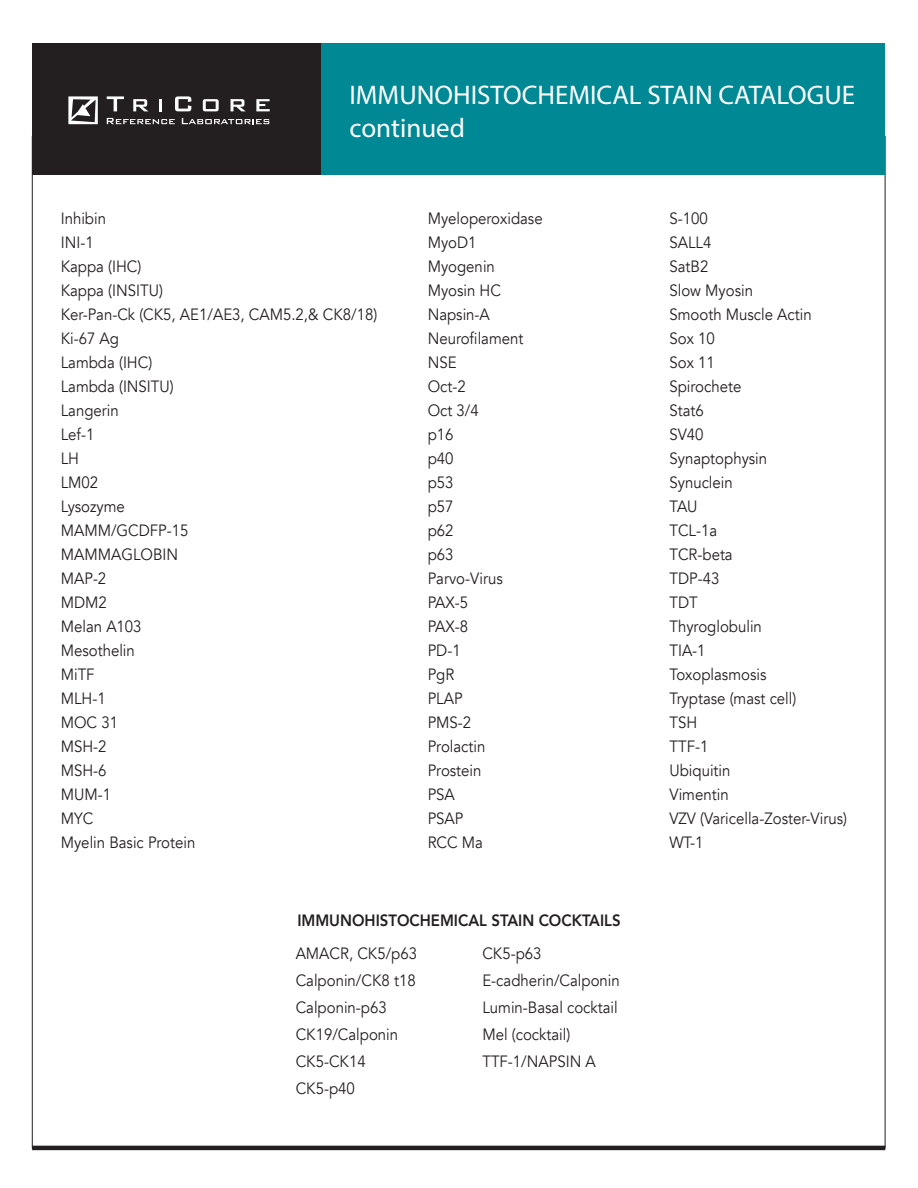
<style>
.page{position:relative;width:918px;height:1188px;background:#fff}
.page>*{position:absolute;margin:0;border:0;box-sizing:border-box;transform-origin:0 0}
.author_copy{font:27px "Myriad Pro";color:#fff}
.t1{font:16.35px "Avenir";color:#231f20;scale:.92 1}
.t2{font:800 16.35px "Avenir";color:#231f20;scale:.92 1}
</style>
<div class="page">
<hr style="left:32px;top:1146px;width:853px;height:4px;background:#231f20">
<div style="left:308px;top:43px;width:577px;height:132px;background:#008895"></div>
<div style="left:32px;top:43px;width:288px;height:132px;background:#231f20"></div>
<svg style="left:107px;top:96px;width:17px;height:15px"></svg>
<svg style="left:133px;top:99px;width:15px;height:12px"></svg>
<svg style="left:159px;top:99px;width:3px;height:12px"></svg>
<svg style="left:175px;top:96px;width:16px;height:15px"></svg>
<svg style="left:203px;top:99px;width:16px;height:12px"></svg>
<svg style="left:231px;top:99px;width:14px;height:12px"></svg>
<svg style="left:256px;top:99px;width:14px;height:12px"></svg>
<svg style="left:182px;top:118px;width:87px;height:6px"></svg>
<svg style="left:68px;top:96px;width:30px;height:28px"></svg>
<svg style="left:107px;top:118px;width:68px;height:6px"></svg>
<p class="author_copy" style="left:350px;top:79px;width:507px">IMMUNOHISTOCHEMICAL STAIN CATALOGUE</p>
<p class="author_copy" style="left:350px;top:111px;width:117px">continued</p>
<p class="t1" style="left:61px;top:209px;width:51px">Inhibin</p>
<p class="t1" style="left:61px;top:233px;width:37px">INI-1</p>
<p class="t1" style="left:61px;top:257px;width:89px">Kappa (IHC)</p>
<p class="t1" style="left:61px;top:281px;width:113px">Kappa (INSITU)</p>
<p class="t1" style="left:61px;top:305px;width:346px">Ker-Pan-Ck (CK5, AE1/AE3, CAM5.2,&amp; CK8/18)</p>
<p class="t1" style="left:61px;top:329px;width:65px">Ki-67 Ag</p>
<p class="t1" style="left:61px;top:353px;width:101px">Lambda (IHC)</p>
<p class="t1" style="left:61px;top:377px;width:124px">Lambda (INSITU)</p>
<p class="t1" style="left:61px;top:401px;width:65px">Langerin</p>
<p class="t1" style="left:61px;top:425px;width:38px">Lef-1</p>
<p class="t1" style="left:61px;top:449px;width:21px">LH</p>
<p class="t1" style="left:61px;top:473px;width:42px">LM02</p>
<p class="t1" style="left:61px;top:497px;width:71px">Lysozyme</p>
<p class="t1" style="left:61px;top:521px;width:140px">MAMM/GCDFP-15</p>
<p class="t1" style="left:61px;top:545px;width:129px">MAMMAGLOBIN</p>
<p class="t1" style="left:61px;top:569px;width:51px">MAP-2</p>
<p class="t1" style="left:61px;top:593px;width:52px">MDM2</p>
<p class="t1" style="left:61px;top:617px;width:89px">Melan A103</p>
<p class="t1" style="left:61px;top:641px;width:82px">Mesothelin</p>
<p class="t1" style="left:61px;top:665px;width:38px">MiTF</p>
<p class="t1" style="left:61px;top:689px;width:50px">MLH-1</p>
<p class="t1" style="left:61px;top:713px;width:64px">MOC 31</p>
<p class="t1" style="left:61px;top:737px;width:51px">MSH-2</p>
<p class="t1" style="left:61px;top:761px;width:51px">MSH-6</p>
<p class="t1" style="left:61px;top:785px;width:56px">MUM-1</p>
<p class="t1" style="left:61px;top:809px;width:37px">MYC</p>
<p class="t1" style="left:61px;top:833px;width:148px">Myelin Basic Protein</p>
<p class="t1" style="left:428px;top:209px;width:127px">Myeloperoxidase</p>
<p class="t1" style="left:428px;top:233px;width:55px">MyoD1</p>
<p class="t1" style="left:428px;top:257px;width:75px">Myogenin</p>
<p class="t1" style="left:428px;top:281px;width:81px">Myosin HC</p>
<p class="t1" style="left:428px;top:305px;width:69px">Napsin-A</p>
<p class="t1" style="left:428px;top:329px;width:106px">Neurofilament</p>
<p class="t1" style="left:428px;top:353px;width:33px">NSE</p>
<p class="t1" style="left:428px;top:377px;width:43px">Oct-2</p>
<p class="t1" style="left:428px;top:401px;width:57px">Oct 3/4</p>
<p class="t1" style="left:428px;top:425px;width:30px">p16</p>
<p class="t1" style="left:428px;top:449px;width:30px">p40</p>
<p class="t1" style="left:428px;top:473px;width:30px">p53</p>
<p class="t1" style="left:428px;top:497px;width:30px">p57</p>
<p class="t1" style="left:428px;top:521px;width:30px">p62</p>
<p class="t1" style="left:428px;top:545px;width:30px">p63</p>
<p class="t1" style="left:428px;top:569px;width:83px">Parvo-Virus</p>
<p class="t1" style="left:428px;top:593px;width:46px">PAX-5</p>
<p class="t1" style="left:428px;top:617px;width:46px">PAX-8</p>
<p class="t1" style="left:428px;top:641px;width:37px">PD-1</p>
<p class="t1" style="left:428px;top:665px;width:30px">PgR</p>
<p class="t1" style="left:428px;top:689px;width:40px">PLAP</p>
<p class="t1" style="left:428px;top:713px;width:49px">PMS-2</p>
<p class="t1" style="left:428px;top:737px;width:64px">Prolactin</p>
<p class="t1" style="left:428px;top:761px;width:60px">Prostein</p>
<p class="t1" style="left:428px;top:785px;width:31px">PSA</p>
<p class="t1" style="left:428px;top:809px;width:40px">PSAP</p>
<p class="t1" style="left:428px;top:833px;width:62px">RCC Ma</p>
<p class="t2" style="left:297px;top:906px;width:353px">IMMUNOHISTOCHEMICAL STAIN COCKTAILS</p>
<p class="t1" style="left:296px;top:943px;width:134px">AMACR, CK5/p63</p>
<p class="t1" style="left:296px;top:970px;width:132px">Calponin/CK8 t18</p>
<p class="t1" style="left:296px;top:997px;width:101px">Calponin-p63</p>
<p class="t1" style="left:296px;top:1024px;width:113px">CK19/Calponin</p>
<p class="t1" style="left:296px;top:1051px;width:78px">CK5-CK14</p>
<p class="t1" style="left:296px;top:1078px;width:66px">CK5-p40</p>
<p class="t1" style="left:482px;top:943px;width:66px">CK5-p63</p>
<p class="t1" style="left:482px;top:970px;width:151px">E-cadherin/Calponin</p>
<p class="t1" style="left:482px;top:997px;width:149px">Lumin-Basal cocktail</p>
<p class="t1" style="left:482px;top:1024px;width:97px">Mel (cocktail)</p>
<p class="t1" style="left:482px;top:1051px;width:125px">TTF-1/NAPSIN A</p>
<p class="t1" style="left:669px;top:209px;width:43px">S-100</p>
<p class="t1" style="left:669px;top:233px;width:47px">SALL4</p>
<p class="t1" style="left:669px;top:257px;width:44px">SatB2</p>
<p class="t1" style="left:669px;top:281px;width:92px">Slow Myosin</p>
<p class="t1" style="left:669px;top:305px;width:156px">Smooth Muscle Actin</p>
<p class="t1" style="left:669px;top:329px;width:51px">Sox 10</p>
<p class="t1" style="left:669px;top:353px;width:51px">Sox 11</p>
<p class="t1" style="left:669px;top:377px;width:80px">Spirochete</p>
<p class="t1" style="left:669px;top:401px;width:39px">Stat6</p>
<p class="t1" style="left:669px;top:425px;width:39px">SV40</p>
<p class="t1" style="left:669px;top:449px;width:108px">Synaptophysin</p>
<p class="t1" style="left:669px;top:473px;width:70px">Synuclein</p>
<p class="t1" style="left:669px;top:497px;width:32px">TAU</p>
<p class="t1" style="left:669px;top:521px;width:53px">TCL-1a</p>
<p class="t1" style="left:669px;top:545px;width:70px">TCR-beta</p>
<p class="t1" style="left:669px;top:569px;width:56px">TDP-43</p>
<p class="t1" style="left:669px;top:593px;width:32px">TDT</p>
<p class="t1" style="left:669px;top:617px;width:102px">Thyroglobulin</p>
<p class="t1" style="left:669px;top:641px;width:41px">TIA-1</p>
<p class="t1" style="left:669px;top:665px;width:107px">Toxoplasmosis</p>
<p class="t1" style="left:669px;top:689px;width:139px">Tryptase (mast cell)</p>
<p class="t1" style="left:669px;top:713px;width:32px">TSH</p>
<p class="t1" style="left:669px;top:737px;width:44px">TTF-1</p>
<p class="t1" style="left:669px;top:761px;width:68px">Ubiquitin</p>
<p class="t1" style="left:669px;top:785px;width:66px">Vimentin</p>
<p class="t1" style="left:669px;top:809px;width:194px">VZV (Varicella-Zoster-Virus)</p>
<p class="t1" style="left:669px;top:833px;width:39px">WT-1</p>
</div>
